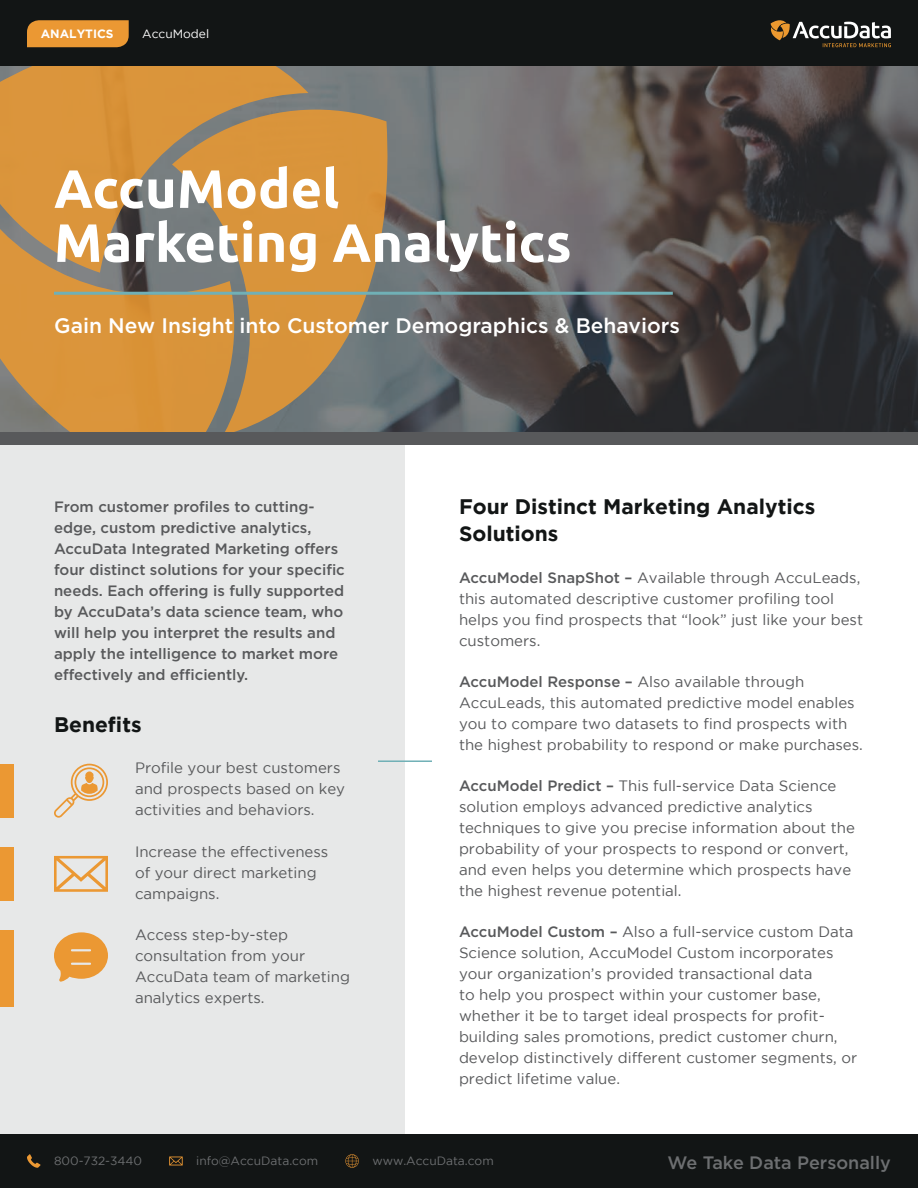
<style>
.page{position:relative;width:918px;height:1188px;background:#fff}
.page>*{position:absolute;margin:0;border:0;box-sizing:border-box;transform-origin:0 0}
.t1{font:700 54px/54px "Ubuntu";color:#fff}
.Sub-Title{font:500 21px "Gotham HTF";color:#fff}
.Paragraph_-_Title{font:700 21px/27px "Gotham";color:#121515}
.t2{font:500 18px "Gotham HTF";color:#6d6f71}
.Copy{font:15px/21px "Gotham";color:#58595b}
.Intro_Paragraph{font:500 15px/21px "Gotham HTF";color:#58595b}
.Benefits_-_Copy{font:15px/21px "Gotham";color:#58595b}
.t3{font:12px "Gotham";color:#6d6f71}
.t4{font:700 12px "Gotham";color:#fff}
.t5{font:12px "Gotham";color:#fff}
.s1{font-family:"Gotham HTF";font-weight:500}
</style>
<div class="page">
<div style="left:0;top:445px;width:405px;height:689px;background:#e7e8e8"></div>
<div style="left:0;top:0;width:918px;height:445px;background:#121515"></div>
<div style="left:0;top:1134px;width:918px;height:54px;background:#121515"></div>
<svg style="left:771px;top:20px;width:120px;height:27px"></svg>
<svg style="left:27px;top:1154px;width:13px;height:14px"></svg>
<svg style="left:169px;top:1157px;width:14px;height:8px"></svg>
<svg style="left:345px;top:1154px;width:14px;height:14px"></svg>
<div style="left:27px;top:20px;width:102px;height:27px;background:#eb9833"></div>
<svg style="left:54px;top:764px;width:54px;height:54px"></svg>
<div style="left:0;top:764px;width:14px;height:54px;background:#eb9833"></div>
<div style="left:0;top:847px;width:14px;height:54px;background:#eb9833"></div>
<div style="left:0;top:930px;width:14px;height:76px;background:#eb9833"></div>
<svg style="left:54px;top:856px;width:54px;height:36px"></svg>
<svg style="left:54px;top:932px;width:54px;height:50px"></svg>
<img style="left:387px;top:67px;width:531px;height:365px">
<svg style="left:0;top:67px;width:387px;height:365px;background:#be8c4a"></svg>
<hr style="left:54px;top:292px;width:619px;height:3px;background:#70b0b6">
<hr style="left:378px;top:760px;width:54px;height:2px;background:#70b0b6">
<div style="left:0;top:432px;width:918px;height:13px;background:#58595b"></div>
<p class="t4" style="left:41px;top:27px;width:74px">ANALYTICS</p>
<p class="t5" style="left:142px;top:27px;width:68px">AccuModel</p>
<p class="t1" style="left:54px;top:161px;width:519px">AccuModel<br>Marketing Analytics</p>
<p class="Sub-Title" style="left:54px;top:313px;width:628px">Gain New Insight into Customer Demographics &amp; Behaviors</p>
<p class="Intro_Paragraph" style="left:54px;top:496px;width:292px">From customer profiles to cutting&shy;edge, custom predictive analytics, AccuData Integrated Marketing offers four distinct solutions for your specific needs. Each offering is fully supported by AccuData’s data science team, who will help you interpret the results and apply the intelligence to market more effectively and efficiently.</p>
<p class="Paragraph_-_Title" style="left:54px;top:711px;width:89px">Benefits</p>
<p class="Benefits_-_Copy" style="left:135px;top:757px;width:212px">Profile your best customers and prospects based on key activities and behaviors.</p>
<p class="Benefits_-_Copy" style="left:135px;top:841px;width:195px">Increase the effectiveness of your direct marketing campaigns.</p>
<p class="Benefits_-_Copy" style="left:135px;top:924px;width:217px">Access step-by-step consultation from your<br>AccuData team of marketing analytics experts.</p>
<p class="Paragraph_-_Title" style="left:459px;top:493px;width:358px">Four Distinct Marketing Analytics<br>Solutions</p>
<p class="Copy" style="left:459px;top:567px;width:406px"><span class="s1">AccuModel SnapShot –</span> Available through AccuLeads, this automated descriptive customer profiling tool helps you find prospects that “look” just like your best customers.</p>
<p class="Copy" style="left:459px;top:671px;width:405px"><span class="s1">AccuModel Response –</span> Also available through AccuLeads, this automated predictive model enables you to compare two datasets to find prospects with the highest probability to respond or make purchases.</p>
<p class="Copy" style="left:459px;top:775px;width:398px"><span class="s1">AccuModel Predict –</span> This full-service Data Science solution employs advanced predictive analytics techniques to give you precise information about the probability of your prospects to respond or convert, and even helps you determine which prospects have the highest revenue potential.</p>
<p class="Copy" style="left:459px;top:921px;width:400px"><span class="s1">AccuModel Custom –</span> Also a full-service custom Data Science solution, AccuModel Custom incorporates your organization’s provided transactional data<br>to help you prospect within your customer base, whether it be to target ideal prospects for profit&shy;building sales promotions, predict customer churn, develop distinctively different customer segments, or predict lifetime value.</p>
<p class="t3" style="left:54px;top:1154px;width:90px">800-732-3440</p>
<p class="t3" style="left:196px;top:1154px;width:124px">info@AccuData.com</p>
<p class="t3" style="left:372px;top:1154px;width:123px">www.AccuData.com</p>
<p class="t2" style="left:668px;top:1152px;width:225px">We Take Data Personally</p>
</div>
